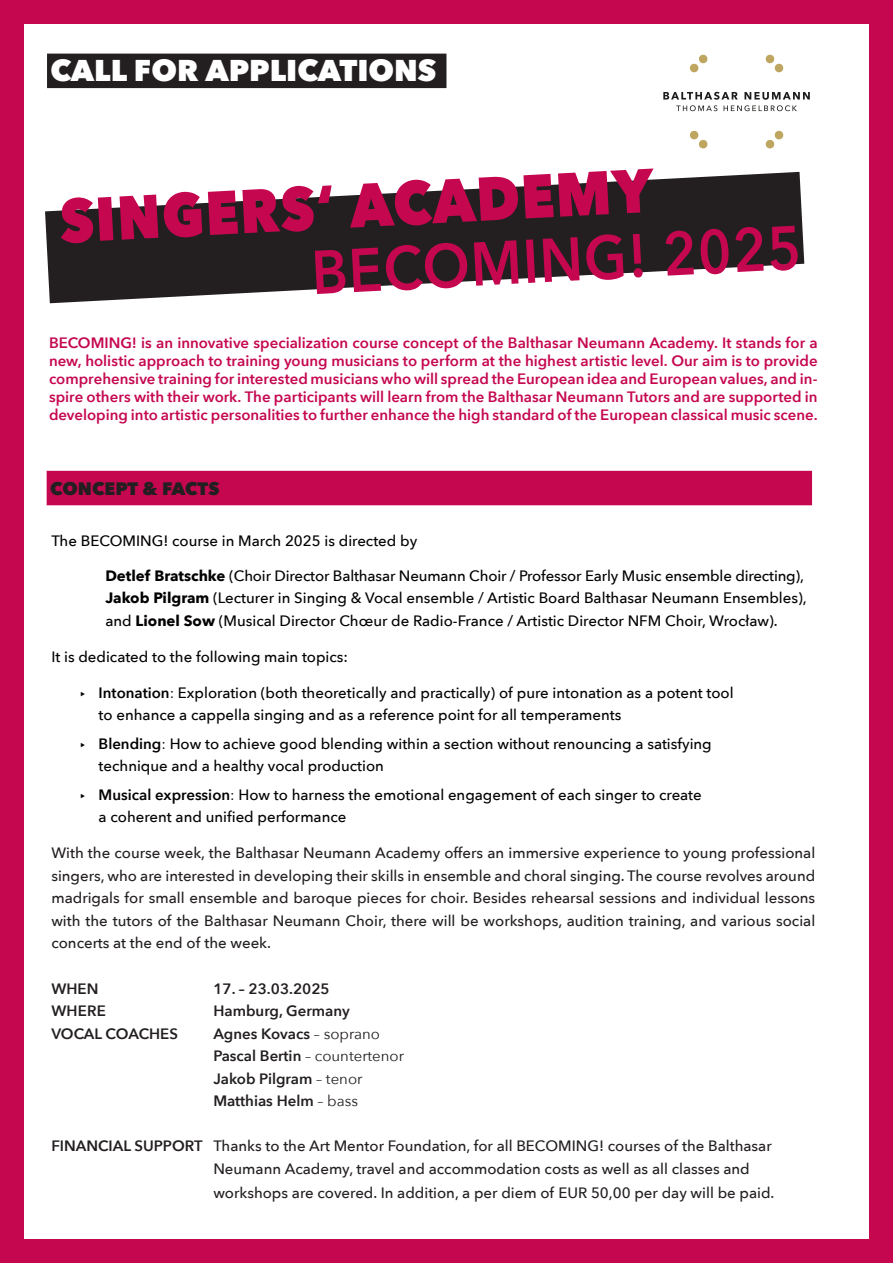
<style>
.page{position:relative;width:893px;height:1263px;background:#fff}
.page>*{position:absolute;margin:0;border:0;box-sizing:border-box;transform-origin:0 0}
.t1{font:800 61.05px "Avenir Next";color:#c50750;scale:.91 1}
.t2{font:600 61.05px "Avenir Next";color:#c50750;scale:.91 1}
.t3{font:800 30px "Avenir Next";color:#fff}
.t4{font:800 18px "Avenir Next";letter-spacing:-.005em;color:#231f20}
.t5{font:500 15px/22.5px "Avenir Next";color:#030000}
.t6{font:500 15px/22.5px "Avenir Next";color:#231f20;text-align:justify}
.t7{font:600 15px/18px "Avenir Next";color:#c50750;text-align:justify}
.t8{font:600 15px/22.5px "Avenir Next";color:#231f20}
.s1{font-weight:700}
.s2{font-family:"Source Sans 3";font-weight:400}
.s3{font-weight:600}
.s4{font-weight:400}
</style>
<div class="page">
<svg style="left:45px;top:172px;width:759px;height:131px;fill:#231f20"></svg>
<svg style="left:765px;top:54px;width:19px;height:19px"></svg>
<svg style="left:690px;top:130px;width:18px;height:19px"></svg>
<svg style="left:765px;top:130px;width:19px;height:19px"></svg>
<svg style="left:690px;top:54px;width:18px;height:19px"></svg>
<svg style="left:663px;top:92px;width:147px;height:19px"></svg>
<div style="left:0;top:0;width:893px;height:1263px;border:24px solid #c50750"></div>
<div style="left:47px;top:471px;width:765px;height:34px;background:#c50750"></div>
<div style="left:47px;top:54px;width:399px;height:34px;background:#231f20"></div>
<h2 class="t3" style="left:50px;top:53px;width:387px">CALL FOR APPLICATIONS</h2>
<h1 class="t1" style="left:58px;top:186px;width:654px;rotate:-3deg">SINGERS‘ ACADEMY</h1>
<h1 class="t2" style="left:310px;top:247px;width:540px;rotate:-3deg">BECOMING! 2025</h1>
<p class="t7" style="left:49px;top:335px;width:770px">BECOMING! is an innovative specialization course concept of the Balthasar Neumann Academy. It stands for a new, holistic approach to training young musicians to perform at the highest artistic level. Our aim is to provide comprehensive training for interested musicians who will spread the European idea and European values, and in&shy;spire others with their work. The participants will learn from the Balthasar Neumann Tutors and are supported in developing into artistic personalities to further enhance the high standard of the European classical music scene.</p>
<p class="t4" style="left:50px;top:478px;width:171px">CONCEPT &amp; FACTS</p>
<p class="t5" style="left:51px;top:531px;width:367px">The BECOMING! course in March 2025 is directed by</p>
<p class="t5" style="left:105px;top:565px;width:703px"><span class="s1">Detlef Bratschke</span> (Choir Director Balthasar Neumann Choir / Professor Early Music ensemble directing),<br><span class="s1">Jakob Pilgram</span> (Lecturer in Singing &amp; Vocal ensemble / Artistic Board Balthasar Neumann Ensembles), and <span class="s1">Lionel Sow</span> (Musical Director Chœur de Radio-France / Artistic Director NFM Choir, Wrocław).</p>
<p class="t5" style="left:51px;top:646px;width:298px">It is dedicated to the following main topics:</p>
<p class="t5" style="left:99px;top:682px;width:636px;text-indent:-18px"><span class="s2">‣</span> <span class="s3">Intonation</span><span class="s4">:</span> Exploration (both theoretically and practically) of pure intonation as a potent tool to enhance a cappella singing and as a reference point for all temperaments</p>
<p class="t5" style="left:99px;top:731px;width:615px;text-indent:-18px"><span class="s2">‣</span> <span class="s3">Blending</span><span class="s4">:</span> How to achieve good blending within a section without renouncing a satisfying technique and a healthy vocal production</p>
<p class="t5" style="left:99px;top:782px;width:605px;text-indent:-18px"><span class="s2">‣</span> <span class="s3">Musical expression</span><span class="s4">:</span> How to harness the emotional engagement of each singer to create a coherent and unified performance</p>
<p class="t6" style="left:51px;top:841px;width:765px">With the course week, the Balthasar Neumann Academy offers an immersive experience to young professional singers, who are interested in developing their skills in ensemble and choral singing. The course revolves around madrigals for small ensemble and baroque pieces for choir. Besides rehearsal sessions and individual lessons with the tutors of the Balthasar Neumann Choir, there will be workshops, audition training, and various social concerts at the end of the week.</p>
<p class="t8" style="left:51px;top:978px;width:48px">WHEN</p>
<p class="t8" style="left:213px;top:978px;width:118px">17. – 23.03.2025</p>
<p class="t8" style="left:51px;top:1001px;width:56px">WHERE</p>
<p class="t8" style="left:213px;top:1001px;width:138px">Hamburg, Germany</p>
<p class="t8" style="left:51px;top:1023px;width:128px">VOCAL COACHES</p>
<p class="t8" style="left:213px;top:1023px;width:192px">Agnes Kovacs <span class="s4">– soprano<br></span>Pascal Bertin <span class="s4">– countertenor<br></span>Jakob Pilgram <span class="s4">– tenor<br></span>Matthias Helm <span class="s4">– bass</span></p>
<p class="t6" style="left:213px;top:1134px;width:560px;text-indent:-162px"><span class="s3">FINANCIAL SUPPORT</span> Thanks to the Art Mentor Foundation, for all BECOMING! courses of the Balthasar<br>Neumann Academy, travel and accommodation costs as well as all classes and</p>
<p class="t6" style="left:213px;top:1181px;width:563px">workshops are covered. In addition, a per diem of EUR 50,00 per day will be paid.</p>
</div>
